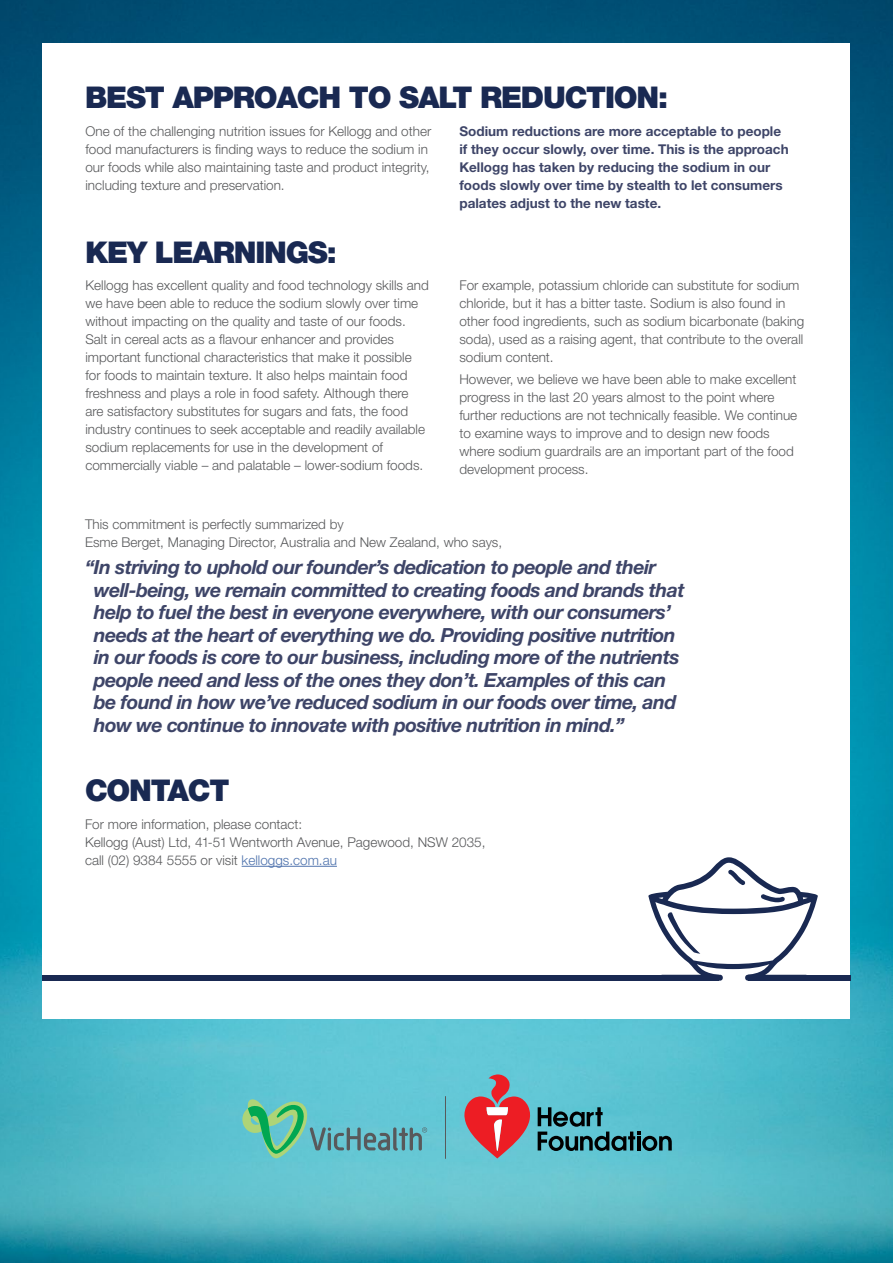
<style>
.page{position:relative;width:893px;height:1263px;background:#fff}
.page>*{position:absolute;margin:0;border:0;box-sizing:border-box;transform-origin:0 0}
.t1{font:900 30px "Helvetica Neue";letter-spacing:-.04em;color:#192952}
.t2{font:italic 700 19.5px/22.5px "Helvetica Neue";letter-spacing:-.03em;color:#3e4568}
.t3{font:300 13.5px/18px "Helvetica Neue";color:#58595b}
.t4{font:700 13.5px/18px "Helvetica Neue";color:#3e4568}
.s1{color:#4f73ad}
</style>
<div class="page">
<img style="left:0;top:0;width:893px;height:1263px">
<div style="left:43px;top:43px;width:807px;height:975px;background:#fff"></div>
<div style="left:188px;top:975px;width:662px;height:6px;background:#192952"></div>
<svg style="left:648px;top:857px;width:170px;height:118px"></svg>
<div style="left:719px;top:975px;width:29px;height:6px;background:#fff"></div>
<div style="left:745px;top:975px;width:63px;height:6px;background:#192952;border-radius:3px"></div>
<div style="left:660px;top:975px;width:63px;height:6px;background:#192952;border-radius:3px"></div>
<div style="left:43px;top:975px;width:154px;height:6px;background:#192952"></div>
<hr style="left:242px;top:866px;width:95px;height:1px;background:#4f73ad">
<hr style="left:445px;top:1096px;width:1px;height:62px;background:#58595b">
<svg style="left:538px;top:1107px;width:134px;height:44px;background:#428b96"></svg>
<svg style="left:464px;top:1074px;width:67px;height:84px;background:#b0757f"></svg>
<svg style="left:242px;top:1098px;width:185px;height:61px;background:#62bab6"></svg>
<h1 class="t1" style="left:85px;top:79px;width:585px">BEST APPROACH TO SALT REDUCTION:</h1>
<p class="t3" style="left:85px;top:122px;width:347px">One of the challenging nutrition issues for Kellogg and other food manufacturers is finding ways to reduce the sodium in our foods while also maintaining taste and product integrity, including texture and preservation.</p>
<p class="t4" style="left:459px;top:122px;width:331px">Sodium reductions are more acceptable to people if they occur slowly, over time. This is the approach Kellogg has taken by reducing the sodium in our foods slowly over time by stealth to let consumers palates adjust to the new taste.</p>
<h1 class="t1" style="left:85px;top:234px;width:253px">KEY LEARNINGS:</h1>
<p class="t3" style="left:85px;top:276px;width:345px">Kellogg has excellent quality and food technology skills and we have been able to reduce the sodium slowly over time without impacting on the quality and taste of our foods.<br>Salt in cereal acts as a flavour enhancer and provides important functional characteristics that make it possible for foods to maintain texture. It also helps maintain food freshness and plays a role in food safety. Although there are satisfactory substitutes for sugars and fats, the food industry continues to seek acceptable and readily available sodium replacements for use in the development of commercially viable – and palatable – lower-sodium foods.</p>
<p class="t3" style="left:459px;top:276px;width:346px">For example, potassium chloride can substitute for sodium chloride, but it has a bitter taste. Sodium is also found in other food ingredients, such as sodium bicarbonate (baking soda), used as a raising agent, that contribute to the overall sodium content.</p>
<p class="t3" style="left:459px;top:370px;width:339px">However, we believe we have been able to make excellent progress in the last 20 years almost to the point where further reductions are not technically feasible. We continue to examine ways to improve and to design new foods where sodium guardrails are an important part of the food development process.</p>
<p class="t3" style="left:85px;top:515px;width:419px">This commitment is perfectly summarized by<br>Esme Berget, Managing Director, Australia and New Zealand, who says,</p>
<p class="t2" style="left:94px;top:556px;width:592px;text-indent:-9px">“In striving to uphold our founder’s dedication to people and their well-being, we remain committed to creating foods and brands that help to fuel the best in everyone everywhere, with our consumers’ needs at the heart of everything we do. Providing positive nutrition in our foods is core to our business, including more of the nutrients people need and less of the ones they don’t. Examples of this can be found in how we’ve reduced sodium in our foods over time, and how we continue to innovate with positive nutrition in mind.”</p>
<h1 class="t1" style="left:85px;top:773px;width:146px">CONTACT</h1>
<p class="t3" style="left:85px;top:815px;width:402px">For more information, please contact:<br>Kellogg (Aust) Ltd, 41-51 Wentworth Avenue, Pagewood, NSW 2035, call (02) 9384 5555 or visit <span class="s1">kelloggs.com.au</span></p>
</div>
